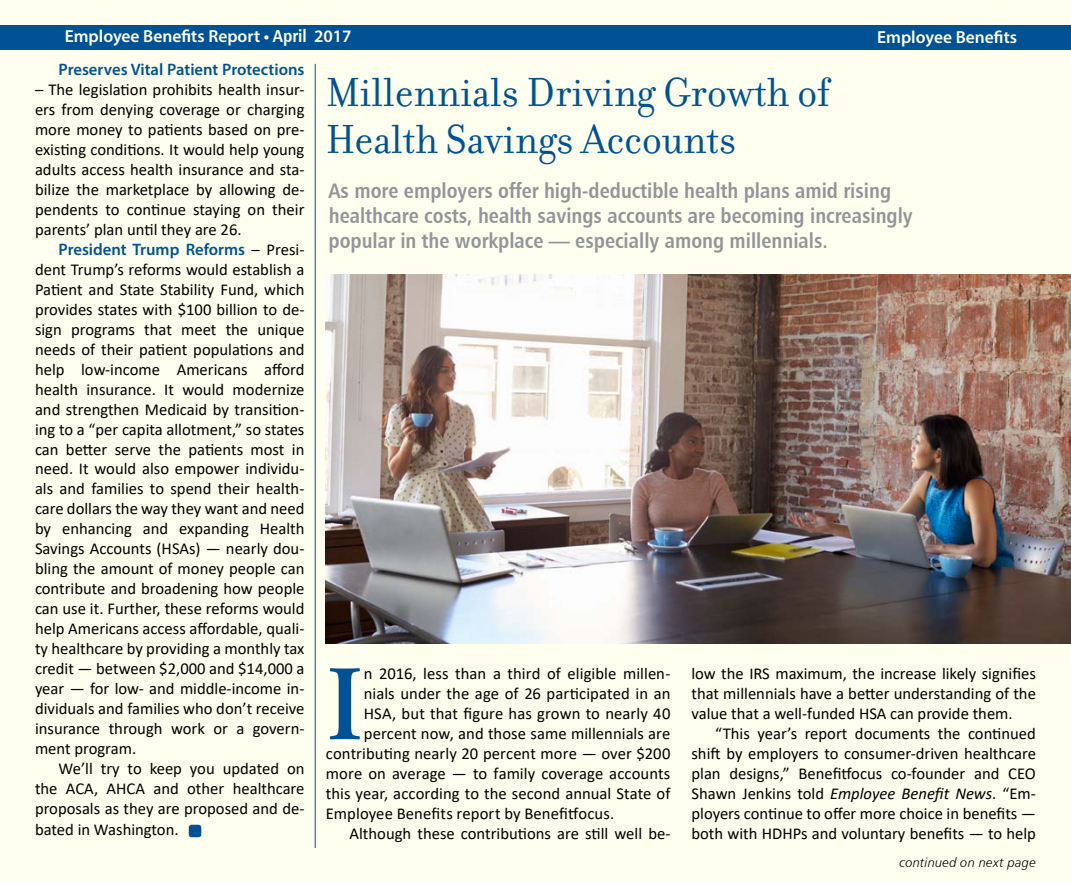
<style>
.page{position:relative;width:1071px;height:882px;background:#fff}
.page>*{position:absolute;margin:0;border:0;box-sizing:border-box;transform-origin:0 0}
.t1{font:600 106.92px "Adobe Garamond Pro";color:#005295}
.t2{font:43.75px/47.2px "Filosofia";color:#005295}
.t3{font:21px/25.2px "Humanist 777 BT Bold Condensed B";color:#939598}
.t4{font:600 17.5px "Myriad Pro";color:#fff}
.t5{font:16.62px/19.9px "Calibri";color:#000;text-align:justify}
.t6{font:600 16.62px "Myriad Pro";color:#005295}
.t7{font:13.12px "Humanist 777 BT Light Italic B";letter-spacing:.015em;color:#000}
.s1{font-family:"Humanist 777 BT Bold Condensed B";font-weight:400}
.s2{font-family:"Calibri";font-weight:400;color:#000}
.s3{font-style:italic}
</style>
<div class="page">
<div style="left:1px;top:1px;width:1070px;height:881px;background:#fffff0"></div>
<div style="left:0;top:25px;width:1071px;height:24px;background:#005295"></div>
<hr style="left:315px;top:64px;width:1px;height:784px;background:#005295">
<div style="left:189px;top:825px;width:12px;height:12px;background:#005295;border-radius:3px"></div>
<img style="left:326px;top:275px;width:745px;height:369px">
<p class="t4" style="left:65px;top:25px;width:288px">Employee Benefits Report • <span class="s1">April</span> 2017</p>
<p class="t4" style="left:877px;top:26px;width:141px">Employee Benefits</p>
<p class="t6" style="left:59px;top:59px;width:247px">Preserves Vital Patient Protections</p>
<p class="t5" style="left:35px;top:80px;width:271px">– The legislation prohibits health insur&shy;ers from denying coverage or charging more money to patients based on pre&shy;existing conditions. It would help young adults access health insurance and sta&shy;bilize the marketplace by allowing de&shy;pendents to continue staying on their parents’ plan until they are 26.</p>
<p class="t6" style="left:59px;top:239px;width:247px">President Trump Reforms <span class="s2">– Presi-</span></p>
<p class="t5" style="left:35px;top:259px;width:271px">dent Trump’s reforms would establish a Patient and State Stability Fund, which provides states with $100 billion to de&shy;sign programs that meet the unique needs of their patient populations and help low-income Americans afford health insurance. It would modernize and strengthen Medicaid by transition&shy;ing to a “per capita allotment,” so states can better serve the patients most in need. It would also empower individu&shy;als and families to spend their health&shy;care dollars the way they want and need by enhancing and expanding Health Savings Accounts (HSAs) — nearly dou&shy;bling the amount of money people can contribute and broadening how people can use it. Further, these reforms would help Americans access affordable, quali&shy;ty healthcare by providing a monthly tax credit — between $2,000 and $14,000 a year — for low- and middle-income in&shy;dividuals and families who don’t receive insurance through work or a govern&shy;ment program.</p>
<p class="t5" style="left:35px;top:758px;width:271px;text-indent:24px">We’ll try to keep you updated on the ACA, AHCA and other healthcare proposals as they are proposed and de&shy;bated in Washington.</p>
<h2 class="t2" style="left:326px;top:69px;width:506px">Millennials Driving Growth of<br>Health Savings Accounts</h2>
<p class="t3" style="left:328px;top:178px;width:586px">As more employers offer high-deductible health plans amid rising healthcare costs, health savings accounts are becoming increasingly popular in the workplace — especially among millennials.</p>
<h1 class="t1" style="left:326px;top:644px;width:39px">I</h1>
<p class="t5" style="left:364px;top:663px;width:308px">n 2016, less than a third of eligible millen-</p>
<p class="t5" style="left:364px;top:683px;width:308px">nials under the age of 26 participated in an</p>
<p class="t5" style="left:364px;top:703px;width:308px">HSA, but that figure has grown to nearly 40</p>
<p class="t5" style="left:364px;top:723px;width:308px">percent now, and those same millennials are</p>
<p class="t5" style="left:326px;top:743px;width:346px">contributing nearly 20 percent more — over $200</p>
<p class="t5" style="left:326px;top:763px;width:346px">more on average — to family coverage accounts</p>
<p class="t5" style="left:326px;top:783px;width:346px">this year, according to the second annual State of</p>
<p class="t5" style="left:326px;top:803px;width:290px">Employee Benefits report by Benefitfocus.</p>
<p class="t5" style="left:350px;top:823px;width:322px">Although these contributions are still well be-</p>
<p class="t5" style="left:691px;top:663px;width:346px">low the IRS maximum, the increase likely signifies that millennials have a better understanding of the value that a well-funded HSA can provide them.</p>
<p class="t5" style="left:691px;top:723px;width:346px;text-indent:24px">“This year’s report documents the continued shift by employers to consumer-driven healthcare plan designs,” Benefitfocus co-founder and CEO Shawn Jenkins told <span class="s3">Employee Benefit News</span>. “Em&shy;ployers continue to offer more choice in benefits — both with HDHPs and voluntary benefits — to help</p>
<p class="t7" style="left:900px;top:855px;width:138px">continued on next page</p>
</div>
